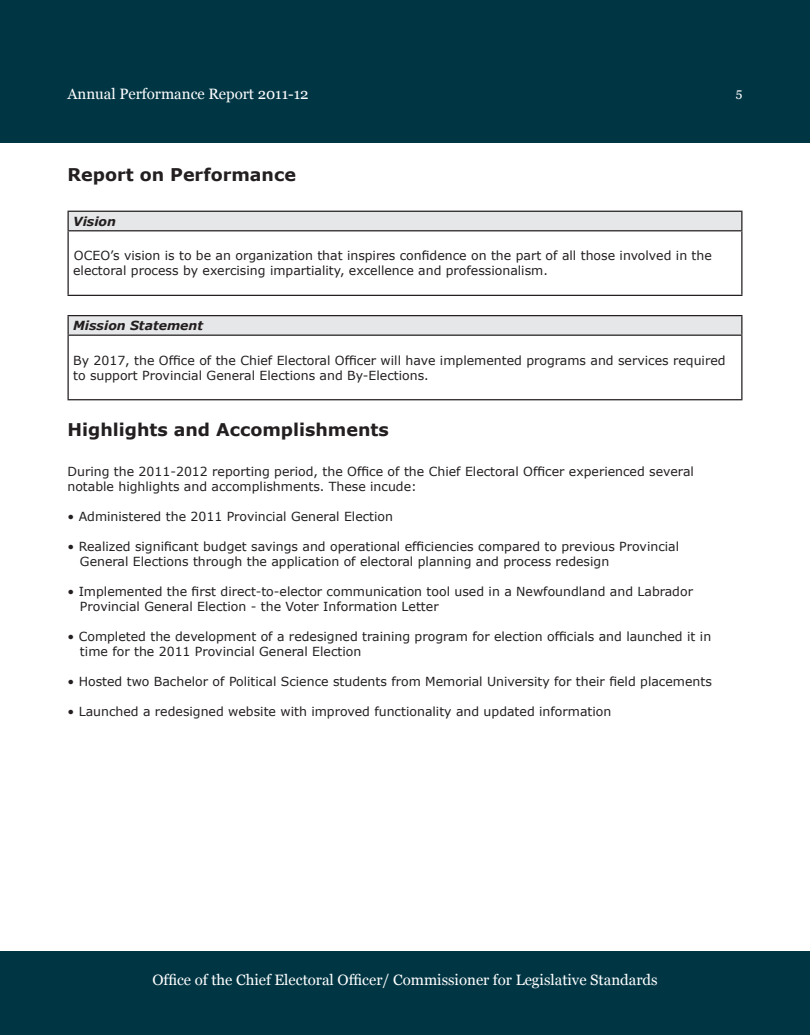
<style>
.page{position:relative;width:810px;height:1035px;background:#fff}
.page>*{position:absolute;margin:0;border:0;box-sizing:border-box;transform-origin:0 0}
.t1{font:700 17.5px "Verdana";color:#231f20}
.t2{font:15px "Georgia";color:#fff}
.t3{font:12.5px/15px "Verdana";color:#231f20}
.t4{font:italic 700 12.5px "Verdana";color:#231f20}
.t5{font:12.5px "Georgia";color:#fff}
</style>
<div class="page">
<div style="left:0;top:0;width:810px;height:143px;background:#003644"></div>
<div style="left:0;top:951px;width:810px;height:84px;background:#003644"></div>
<div style="left:68px;top:211px;width:674px;height:20px;background:#e6e7e9"></div>
<hr style="left:68px;top:211px;width:674px;height:1px;background:#231f20">
<svg style="left:68px;top:212px;width:1px;height:18px"></svg>
<svg style="left:741px;top:212px;width:1px;height:18px"></svg>
<hr style="left:68px;top:230px;width:674px;height:1px;background:#231f20">
<hr style="left:68px;top:231px;width:1px;height:64px;background:#231f20">
<hr style="left:741px;top:231px;width:1px;height:64px;background:#231f20">
<hr style="left:68px;top:295px;width:674px;height:1px;background:#231f20">
<div style="left:68px;top:316px;width:674px;height:19px;background:#e6e7e9"></div>
<hr style="left:68px;top:315px;width:674px;height:1px;background:#231f20">
<svg style="left:68px;top:316px;width:1px;height:19px"></svg>
<svg style="left:741px;top:316px;width:1px;height:19px"></svg>
<hr style="left:741px;top:336px;width:1px;height:63px;background:#231f20">
<hr style="left:68px;top:335px;width:674px;height:1px;background:#231f20">
<hr style="left:68px;top:336px;width:1px;height:63px;background:#231f20">
<hr style="left:68px;top:399px;width:674px;height:1px;background:#231f20">
<p class="t2" style="left:68px;top:85px;width:243px">Annual Performance Report 2011-12</p>
<p class="t5" style="left:736px;top:85px;width:8px">5</p>
<h1 class="t1" style="left:68px;top:162px;width:230px">Report on Performance</h1>
<p class="t4" style="left:73px;top:212px;width:44px">Vision</p>
<p class="t3" style="left:73px;top:248px;width:640px">OCEO’s vision is to be an organization that inspires confidence on the part of all those involved in the electoral process by exercising impartiality, excellence and professionalism.</p>
<p class="t4" style="left:73px;top:317px;width:132px">Mission Statement</p>
<p class="t3" style="left:73px;top:353px;width:654px">By 2017, the Office of the Chief Electoral Officer will have implemented programs and services required to support Provincial General Elections and By-Elections.</p>
<h1 class="t1" style="left:68px;top:417px;width:323px">Highlights and Accomplishments</h1>
<p class="t3" style="left:67px;top:464px;width:628px">During the 2011-2012 reporting period, the Office of the Chief Electoral Officer experienced several notable highlights and accomplishments. These incude:</p>
<p class="t3" style="left:67px;top:509px;width:327px">• Administered the 2011 Provincial General Election</p>
<p class="t3" style="left:80px;top:539px;width:601px;text-indent:-12px">• Realized significant budget savings and operational efficiencies compared to previous Provincial<br>General Elections through the application of electoral planning and process redesign</p>
<p class="t3" style="left:80px;top:584px;width:615px;text-indent:-12px">• Implemented the first direct-to-elector communication tool used in a Newfoundland and Labrador<br>Provincial General Election - the Voter Information Letter</p>
<p class="t3" style="left:80px;top:629px;width:633px;text-indent:-12px">• Completed the development of a redesigned training program for election officials and launched it in time for the 2011 Provincial General Election</p>
<p class="t3" style="left:67px;top:674px;width:646px">• Hosted two Bachelor of Political Science students from Memorial University for their field placements</p>
<p class="t3" style="left:67px;top:704px;width:545px">• Launched a redesigned website with improved functionality and updated information</p>
<p class="t2" style="left:152px;top:971px;width:507px">Office of the Chief Electoral Officer/ Commissioner for Legislative Standards</p>
</div>
